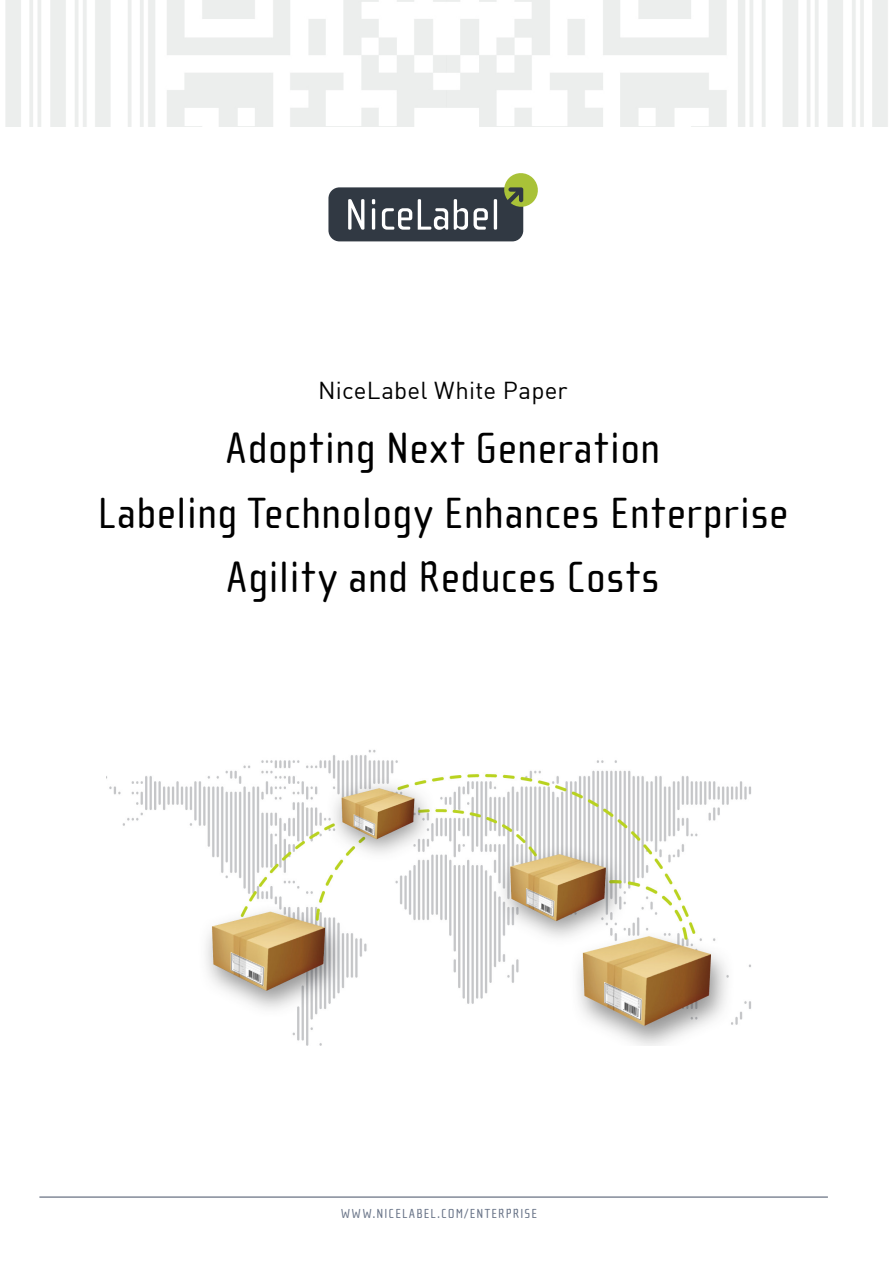
<style>
.page{position:relative;width:893px;height:1263px;background:#fff}
.page>*{position:absolute;margin:0;border:0;box-sizing:border-box;transform-origin:0 0}
.t1{font:45px/64.5px "Cholla Sans";letter-spacing:.015em;color:#000;text-align:center}
.t2{font:24px "DIN";letter-spacing:.005em;color:#000}
.t3{font:13.5px "Cholla Sans";letter-spacing:.085em;color:#687387}
</style>
<div class="page">
<img style="left:109px;top:749px;width:642px;height:296px">
<div style="left:328px;top:187px;width:195px;height:54px;background:#313943;border-radius:11px"></div>
<svg style="left:348px;top:199px;width:16px;height:31px"></svg>
<svg style="left:372px;top:199px;width:3px;height:31px"></svg>
<svg style="left:382px;top:208px;width:30px;height:22px"></svg>
<svg style="left:418px;top:199px;width:30px;height:31px"></svg>
<svg style="left:454px;top:199px;width:14px;height:31px"></svg>
<svg style="left:474px;top:208px;width:14px;height:22px"></svg>
<svg style="left:494px;top:173px;width:44px;height:57px"></svg>
<hr style="left:39px;top:1197px;width:789px;height:1px;background:#455064">
<p class="t2" style="left:318px;top:375px;width:251px">NiceLabel White Paper</p>
<p class="t1" style="left:98px;top:417px;width:692px">Adopting Next Generation<br>Labeling Technology Enhances Enterprise<br>Agility and Reduces Costs</p>
<p class="t3" style="left:341px;top:1206px;width:198px">WWW.NICELABEL.COM/ENTERPRISE</p>
</div>
